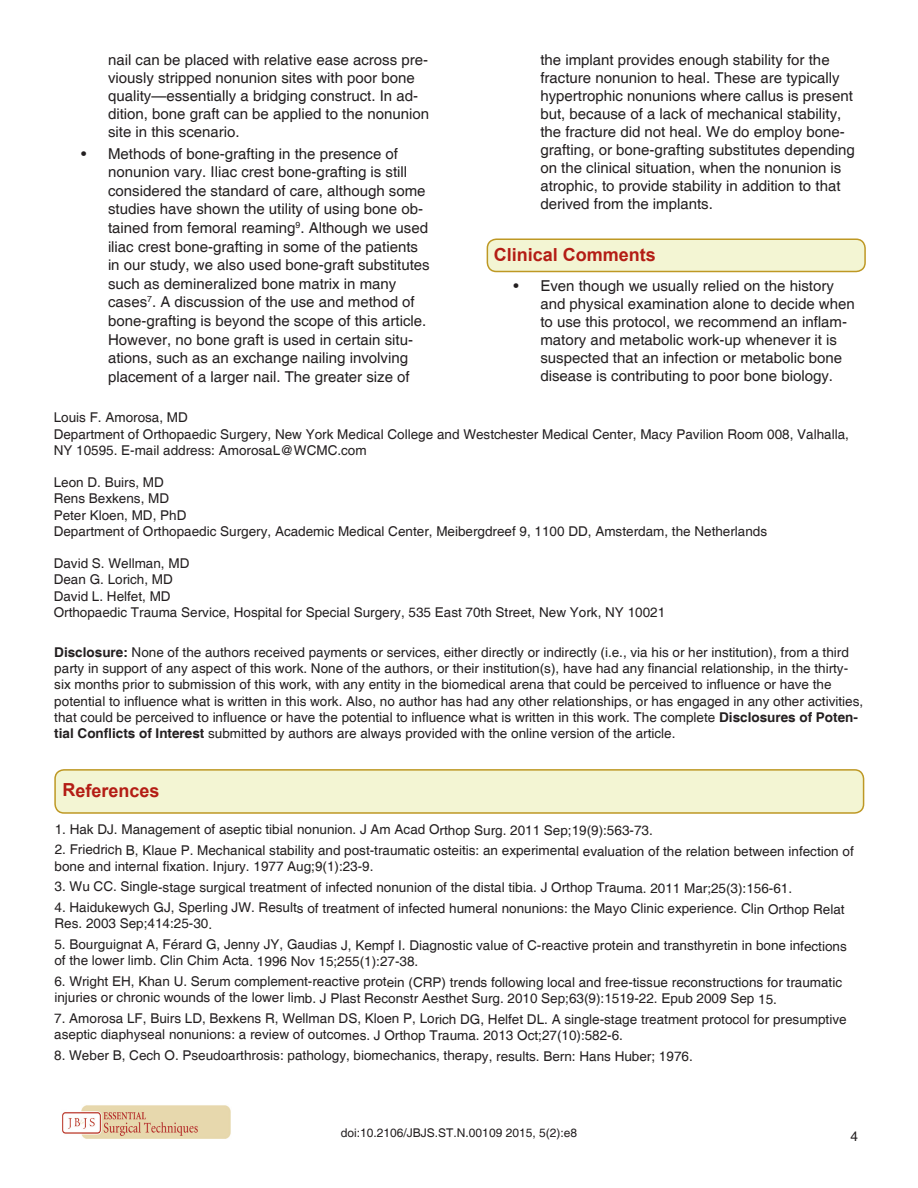
<style>
.page{position:relative;width:918px;height:1188px;background:#fff}
.page>*{position:absolute;margin:0;border:0;box-sizing:border-box;transform-origin:0 0}
.Heading1{font:700 18px "Arial";color:#b41d15}
.References_Heading{font:700 18px "Arial";letter-spacing:-.005em;color:#b41d15}
.t1{font:15px/18px "Helvetica";color:#231f20}
.Refs{font:13.5px/15.6px "Helvetica";letter-spacing:-.005em;color:#231f20}
.Disclosure_Blurb{font:13.5px/16.2px "Helvetica";color:#231f20}
.Authors_Affiliations{font:13.5px/16.2px "Helvetica";color:#231f20}
.t2{font:12px "Helvetica";color:#231f20}
.s1{font-weight:700}
</style>
<div class="page">
<img style="left:62px;top:1105px;width:169px;height:34px">
<div style="left:487px;top:239px;width:378px;height:32px;background:#f3f5d3;border-radius:9px"></div>
<div style="left:487px;top:238px;width:379px;height:34px;border:2px solid #be9824;border-radius:9px"></div>
<div style="left:55px;top:770px;width:809px;height:43px;background:#f3f5d3;border-radius:9px"></div>
<div style="left:54px;top:769px;width:810px;height:45px;border:2px solid #be9824;border-radius:9px"></div>
<p class="t1" style="left:108px;top:51px;width:323px">nail can be placed with relative ease across pre&shy;viously stripped nonunion sites with poor bone quality—essentially a bridging construct. In ad&shy;dition, bone graft can be applied to the nonunion site in this scenario.</p>
<p class="t1" style="left:108px;top:145px;width:323px;line-height:18.6px;text-indent:-27px">• Methods of bone-grafting in the presence of nonunion vary. Iliac crest bone-grafting is still considered the standard of care, although some studies have shown the utility of using bone ob&shy;tained from femoral reaming<sup>9</sup>. Although we used iliac crest bone-grafting in some of the patients in our study, we also used bone-graft substitutes such as demineralized bone matrix in many cases<sup>7</sup>. A discussion of the use and method of bone-grafting is beyond the scope of this article.<br>However, no bone graft is used in certain situ&shy;ations, such as an exchange nailing involving placement of a larger nail. The greater size of</p>
<p class="t1" style="left:540px;top:51px;width:316px">the implant provides enough stability for the fracture nonunion to heal. These are typically hypertrophic nonunions where callus is present but, because of a lack of mechanical stability, the fracture did not heal. We do employ bone&shy;grafting, or bone-grafting substitutes depending on the clinical situation, when the nonunion is atrophic, to provide stability in addition to that derived from the implants.</p>
<p class="Heading1" style="left:494px;top:243px;width:164px">Clinical Comments</p>
<p class="t1" style="left:540px;top:278px;width:316px;text-indent:-27px">• Even though we usually relied on the history and physical examination alone to decide when to use this protocol, we recommend an inflam&shy;matory and metabolic work-up whenever it is suspected that an infection or metabolic bone disease is contributing to poor bone biology.</p>
<p class="Authors_Affiliations" style="left:54px;top:410px;width:136px">Louis F. Amorosa, MD</p>
<p class="Authors_Affiliations" style="left:54px;top:426px;width:797px">Department of Orthopaedic Surgery, New York Medical College and Westchester Medical Center, Macy Pavilion Room 008, Valhalla,<br>NY 10595. E-mail address: AmorosaL@WCMC.com</p>
<p class="Authors_Affiliations" style="left:54px;top:475px;width:112px">Leon D. Buirs, MD</p>
<p class="Authors_Affiliations" style="left:54px;top:491px;width:117px">Rens Bexkens, MD</p>
<p class="Authors_Affiliations" style="left:54px;top:507px;width:134px">Peter Kloen, MD, PhD</p>
<p class="Authors_Affiliations" style="left:54px;top:523px;width:715px">Department of Orthopaedic Surgery, Academic Medical Center, Meibergdreef 9, 1100 DD, Amsterdam, the Netherlands</p>
<p class="Authors_Affiliations" style="left:54px;top:556px;width:137px">David S. Wellman, MD</p>
<p class="Authors_Affiliations" style="left:54px;top:572px;width:121px">Dean G. Lorich, MD</p>
<p class="Authors_Affiliations" style="left:54px;top:588px;width:119px">David L. Helfet, MD</p>
<p class="Authors_Affiliations" style="left:54px;top:604px;width:613px">Orthopaedic Trauma Service, Hospital for Special Surgery, 535 East 70th Street, New York, NY 10021</p>
<p class="Disclosure_Blurb" style="left:54px;top:645px;width:810px"><span class="s1">Disclosure:</span> None of the authors received payments or services, either directly or indirectly (i.e., via his or her institution), from a third party in support of any aspect of this work. None of the authors, or their institution(s), have had any financial relationship, in the thirty&shy;six months prior to submission of this work, with any entity in the biomedical arena that could be perceived to influence or have the potential to influence what is written in this work. Also, no author has had any other relationships, or has engaged in any other activities, that could be perceived to influence or have the potential to influence what is written in this work. The complete <span class="s1">Disclosures of Poten&shy;tial Conflicts of Interest</span> submitted by authors are always provided with the online version of the article.</p>
<p class="References_Heading" style="left:62px;top:778px;width:99px">References</p>
<p class="Refs" style="left:55px;top:822px;width:600px">1. Hak DJ. Management of aseptic tibial nonunion. J Am Acad Orthop Surg. 2011 Sep;19(9):563-73.</p>
<p class="Refs" style="left:55px;top:843px;width:801px">2. Friedrich B, Klaue P. Mechanical stability and post-traumatic osteitis: an experimental evaluation of the relation between infection of bone and internal fixation. Injury. 1977 Aug;9(1):23-9.</p>
<p class="Refs" style="left:55px;top:880px;width:739px">3. Wu CC. Single-stage surgical treatment of infected nonunion of the distal tibia. J Orthop Trauma. 2011 Mar;25(3):156-61.</p>
<p class="Refs" style="left:55px;top:901px;width:792px">4. Haidukewych GJ, Sperling JW. Results of treatment of infected humeral nonunions: the Mayo Clinic experience. Clin Orthop Relat<br>Res. 2003 Sep;414:25-30.</p>
<p class="Refs" style="left:54px;top:938px;width:794px">5. Bourguignat A, Férard G, Jenny JY, Gaudias J, Kempf I. Diagnostic value of C-reactive protein and transthyretin in bone infections of the lower limb. Clin Chim Acta. 1996 Nov 15;255(1):27-38.</p>
<p class="Refs" style="left:54px;top:974px;width:789px;line-height:16px">6. Wright EH, Khan U. Serum complement-reactive protein (CRP) trends following local and free-tissue reconstructions for traumatic injuries or chronic wounds of the lower limb. J Plast Reconstr Aesthet Surg. 2010 Sep;63(9):1519-22. Epub 2009 Sep 15.</p>
<p class="Refs" style="left:54px;top:1011px;width:794px">7. Amorosa LF, Buirs LD, Bexkens R, Wellman DS, Kloen P, Lorich DG, Helfet DL. A single-stage treatment protocol for presumptive aseptic diaphyseal nonunions: a review of outcomes. J Orthop Trauma. 2013 Oct;27(10):582-6.</p>
<p class="Refs" style="left:54px;top:1048px;width:640px">8. Weber B, Cech O. Pseudoarthrosis: pathology, biomechanics, therapy, results. Bern: Hans Huber; 1976.</p>
<p class="t2" style="left:341px;top:1126px;width:238px">doi:10.2106/JBJS.ST.N.00109 2015, 5(2):e8</p>
<p class="Disclosure_Blurb" style="left:850px;top:1128px;width:9px">4</p>
</div>
